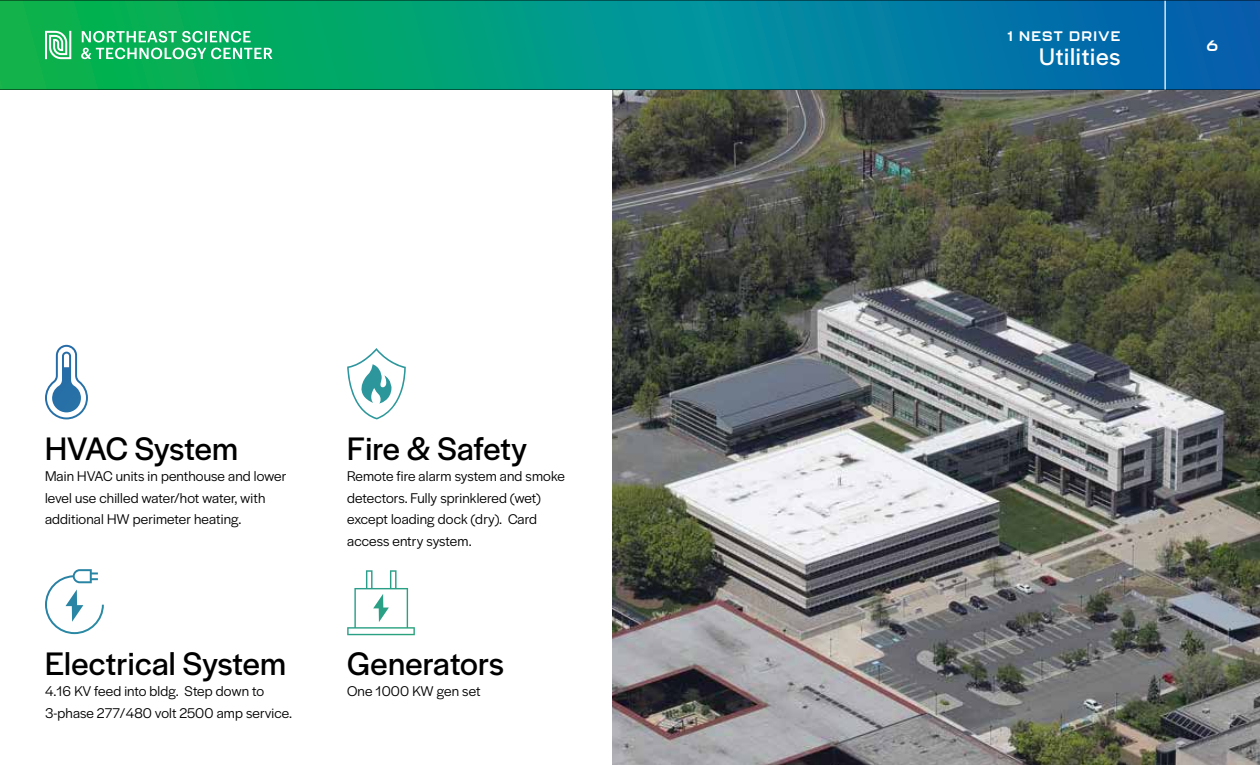
<style>
.page{position:relative;width:1260px;height:765px;background:#fff}
.page>*{position:absolute;margin:0;border:0;box-sizing:border-box;transform-origin:0 0}
.t1{font:33.88px "Halyard Display";letter-spacing:.005em;color:#000}
.t2{font:25px "Halyard Display";letter-spacing:.03em;color:#fff}
.t3{font:700 15px "Kallisto";color:#fff}
.t4{font:14.75px/21.5px "Halyard Display";letter-spacing:.01em;color:#000}
.t5{font:700 13.75px "Kallisto";letter-spacing:.1em;color:#fff}
</style>
<div class="page">
<img style="left:612px;top:90px;width:648px;height:675px">
<svg style="left:45px;top:345px;width:43px;height:74px"></svg>
<svg style="left:45px;top:569px;width:59px;height:65px"></svg>
<svg style="left:347px;top:348px;width:59px;height:71px"></svg>
<svg style="left:347px;top:570px;width:68px;height:65px"></svg>
<svg style="left:0;top:0;width:1260px;height:90px;background:#028d88"></svg>
<hr style="left:1164px;top:1px;width:2px;height:89px;background:#fff">
<svg style="left:45px;top:31px;width:26px;height:28px"></svg>
<svg style="left:81px;top:31px;width:191px;height:28px"></svg>
<h1 class="t1" style="left:45px;top:425px;width:195px">HVAC System</h1>
<p class="t4" style="left:45px;top:465px;width:243px">Main HVAC units in penthouse and lower level use chilled water/hot water, with additional HW perimeter heating.</p>
<h1 class="t1" style="left:45px;top:640px;width:243px">Electrical System</h1>
<p class="t4" style="left:45px;top:680px;width:249px">4.16 KV feed into bldg. Step down to<br>3-phase 277/480 volt 2500 amp service.</p>
<h1 class="t1" style="left:347px;top:425px;width:181px">Fire &amp; Safety</h1>
<p class="t4" style="left:347px;top:465px;width:219px">Remote fire alarm system and smoke detectors. Fully sprinklered (wet) except loading dock (dry). Card access entry system.</p>
<h1 class="t1" style="left:347px;top:640px;width:158px">Generators</h1>
<p class="t4" style="left:347px;top:680px;width:135px">One 1000 KW gen set</p>
<p class="t5" style="left:1008px;top:28px;width:114px">1 NEST DRIVE</p>
<h2 class="t2" style="left:1039px;top:39px;width:83px">Utilities</h2>
<p class="t3" style="left:1206px;top:37px;width:13px">6</p>
</div>
